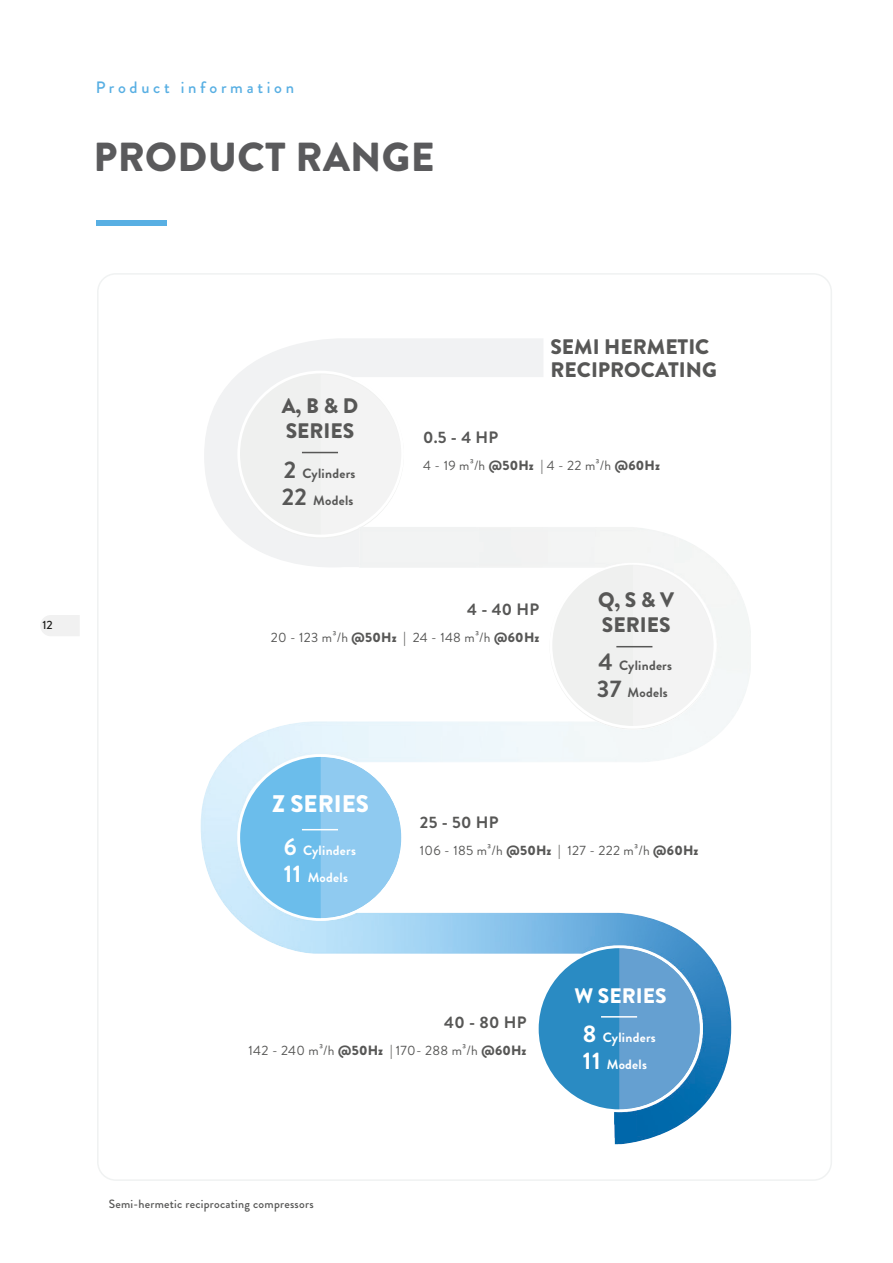
<style>
.page{position:relative;width:893px;height:1263px;background:#fff}
.page>*{position:absolute;margin:0;border:0;box-sizing:border-box;transform-origin:0 0}
.t1{font:900 40.5px "Brandon Grotesque";letter-spacing:.01em;color:#5a5a5c}
.t2{font:900 24px "Brandon Grotesque";color:#fff}
.t3{font:900 21px/25.2px "Brandon Grotesque";color:#575756}
.t4{font:900 21px "Brandon Grotesque";color:#fff}
.t5{font:700 16.5px "Brandon Grotesque";letter-spacing:.02em;color:#575756}
.t6{font:500 16.5px "Brandon Grotesque";letter-spacing:.225em;color:#58afe3}
.t7{font:13.5px "Brandon Grotesque";letter-spacing:.02em;color:#575756}
.t8{font:700 13.5px/26.8px "Brandon Grotesque";letter-spacing:.02em;color:#575756}
.t9{font:700 13.5px/27px "Brandon Grotesque";letter-spacing:.02em;color:#fff}
.t10{font:500 12px "Brandon Grotesque";letter-spacing:.02em;color:#575756}
.t11{font:500 12px "Brandon Grotesque";color:#1d1d1b}
.s1{font-size:24px}
.s2{font-weight:900}
.s3{font-weight:700}
</style>
<div class="page">
<svg style="left:40px;top:615px;width:40px;height:21px"></svg>
<div style="left:97px;top:221px;width:70px;height:5px;background:#58afe3"></div>
<svg style="left:204px;top:339px;width:339px;height:188px"></svg>
<svg style="left:237px;top:371px;width:167px;height:156px"></svg>
<img style="left:201px;top:527px;width:550px;height:617px">
<hr style="left:616px;top:646px;width:36px;height:1px;background:#575756">
<hr style="left:302px;top:452px;width:36px;height:1px;background:#575756">
<hr style="left:302px;top:829px;width:36px;height:1px;background:#fff">
<hr style="left:601px;top:1016px;width:36px;height:1px;background:#fff">
<p class="t6" style="left:96px;top:76px;width:200px">Product information</p>
<h1 class="t1" style="left:94px;top:128px;width:342px">PRODUCT RANGE</h1>
<p class="t11" style="left:43px;top:616px;width:12px">12</p>
<h3 class="t3" style="left:282px;top:393px;width:78px">A, B &amp; D<br>SERIES</h3>
<p class="t8" style="left:282px;top:460px;width:75px"><span class="s1">2</span> Cylinders<br><span class="s1">22</span> Models</p>
<h3 class="t3" style="left:550px;top:336px;width:168px;line-height:22.5px">SEMI HERMETIC<br>RECIPROCATING</h3>
<p class="t5" style="left:423px;top:426px;width:77px">0.5 - 4 HP</p>
<p class="t7" style="left:423px;top:456px;width:238px">4 - 19 m³/h <span class="s2">@50Hz</span> <span class="s3">|</span> 4 - 22 m³/h <span class="s2">@60Hz</span></p>
<p class="t5" style="left:467px;top:598px;width:74px">4 - 40 HP</p>
<p class="t7" style="left:271px;top:628px;width:270px">20 - 123 m³/h <span class="s2">@50Hz</span> <span class="s3">|</span> 24 - 148 m³/h <span class="s2">@60Hz</span></p>
<h2 class="t2" style="left:272px;top:787px;width:98px">Z SERIES</h2>
<h3 class="t3" style="left:598px;top:587px;width:77px">Q, S &amp; V<br>SERIES</h3>
<p class="t8" style="left:597px;top:652px;width:77px"><span class="s1">4</span> Cylinders<br><span class="s1">37</span> Models</p>
<p class="t9" style="left:284px;top:837px;width:74px"><span class="s1">6</span> Cylinders<br><span class="s1">11</span> Models</p>
<p class="t5" style="left:420px;top:811px;width:80px">25 - 50 HP</p>
<p class="t7" style="left:420px;top:841px;width:280px">106 - 185 m³/h <span class="s2">@50Hz</span> <span class="s3">|</span> 127 - 222 m³/h <span class="s2">@60Hz</span></p>
<h3 class="t4" style="left:574px;top:980px;width:94px">W SERIES</h3>
<p class="t5" style="left:444px;top:1010px;width:84px">40 - 80 HP</p>
<p class="t7" style="left:249px;top:1041px;width:279px">142 - 240 m³/h <span class="s2">@50Hz</span> <span class="s3">|</span> 170- 288 m³/h <span class="s2">@60Hz</span></p>
<p class="t10" style="left:109px;top:1195px;width:206px">Semi-hermetic reciprocating compressors</p>
<p class="t9" style="left:583px;top:1024px;width:74px"><span class="s1">8</span> Cylinders<br><span class="s1">11</span> Models</p>
</div>
